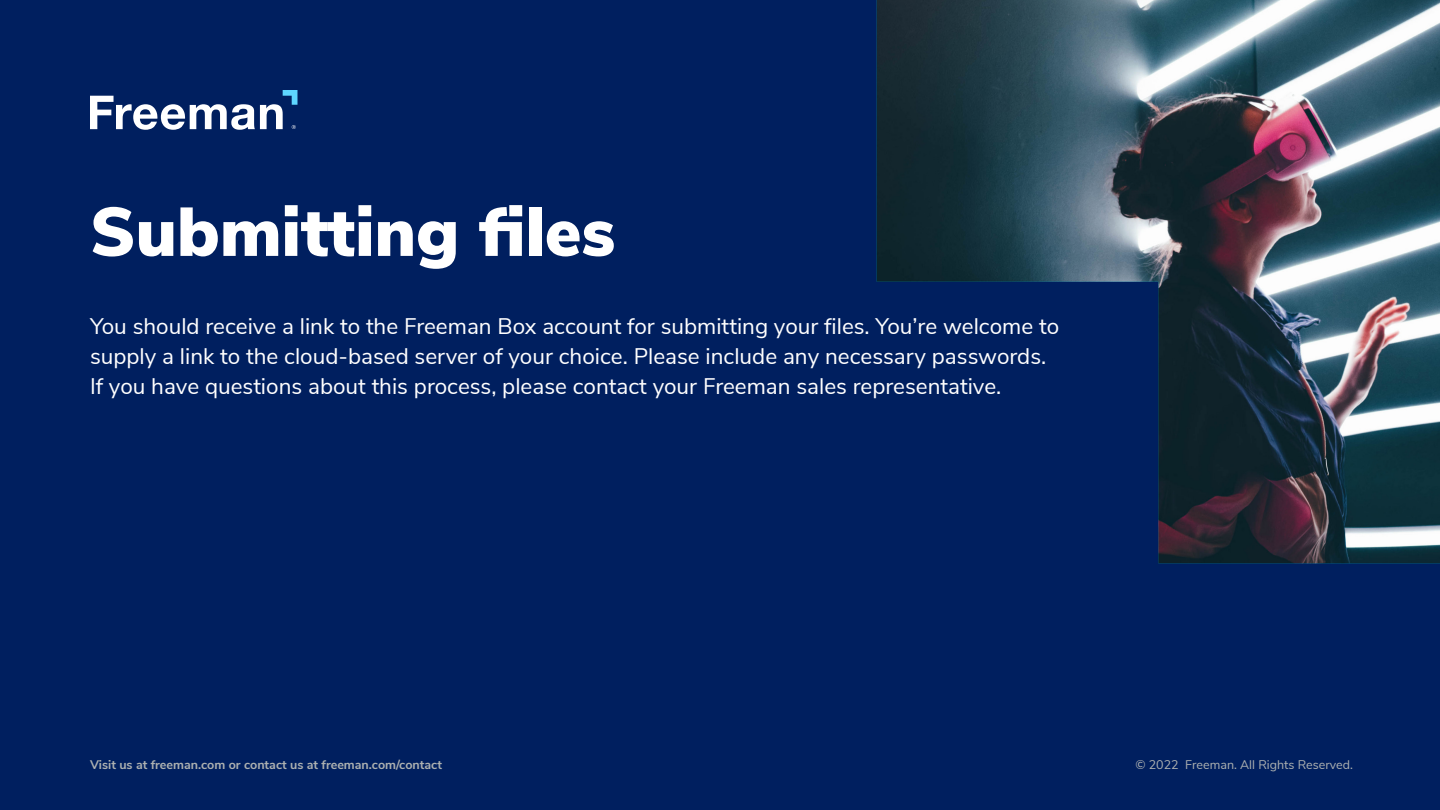
<style>
.page{position:relative;width:1440px;height:810px;background:#001f5f}
.page>*{position:absolute;margin:0;border:0;box-sizing:border-box;transform-origin:0 0}
.Headline{font:900 68.75px "Nunito Sans";color:#fff}
.Headline-2{font:22.5px/30px "Nunito Sans";color:#fff}
.t1{font:700 12.5px "Nunito Sans";color:#adb1b1}
.t2{font:12.5px "Nunito Sans";color:#adb1b1}
</style>
<div class="page">
<img style="left:877px;top:0;width:563px;height:563px">
<svg style="left:90px;top:90px;width:208px;height:40px"></svg>
<p class="Headline" style="left:90px;top:181px;width:527px">Submitting files</p>
<p class="Headline-2" style="left:90px;top:310px;width:971px">You should receive a link to the Freeman Box account for submitting your files. You’re welcome to supply a link to the cloud-based server of your choice. Please include any necessary passwords.<br>If you have questions about this process, please contact your Freeman sales representative.</p>
<p class="t1" style="left:90px;top:755px;width:353px">Visit us at freeman.com or contact us at freeman.com/contact</p>
<p class="t2" style="left:1135px;top:755px;width:219px">© 2022 Freeman. All Rights Reserved.</p>
</div>
